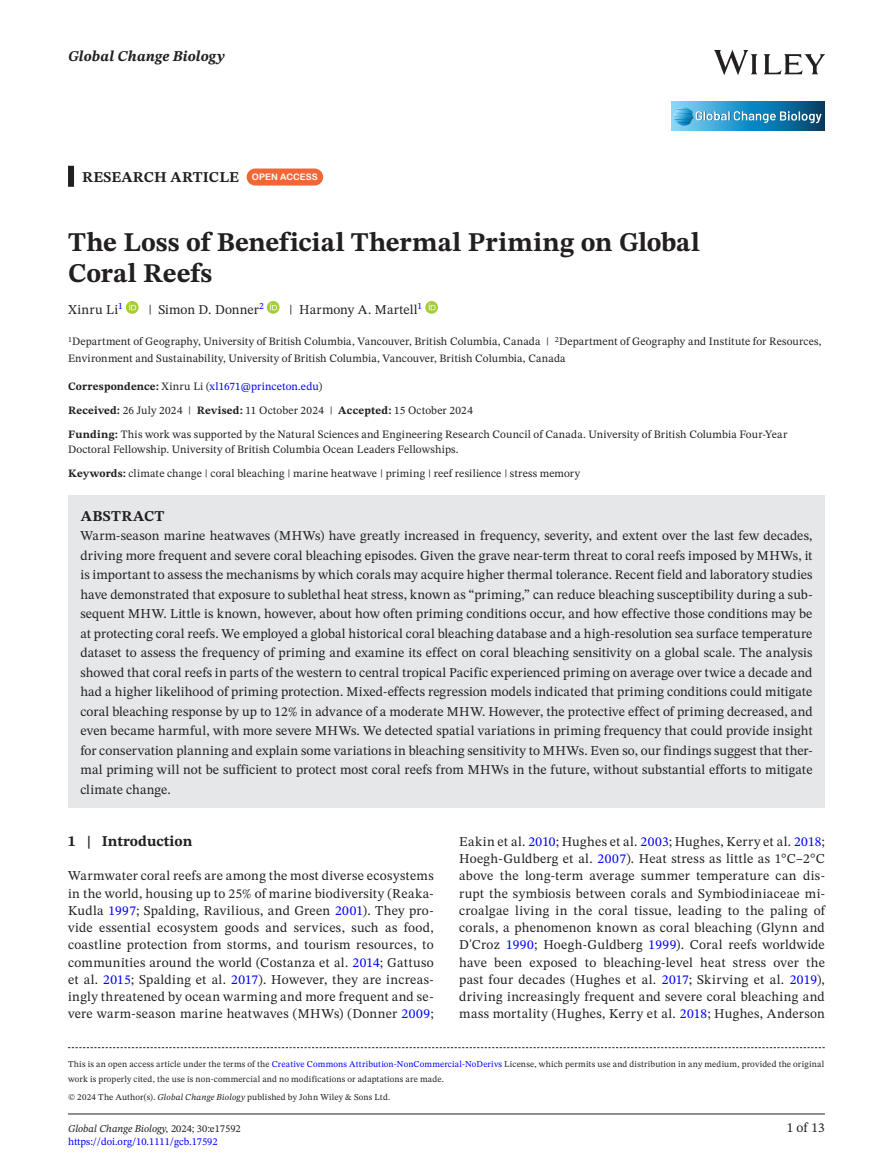
<style>
.page{position:relative;width:893px;height:1174px;background:#fff}
.page>*{position:absolute;margin:0;border:0;box-sizing:border-box;transform-origin:0 0}
.t1{font:700 27px/31.5px "STIX Two Text";letter-spacing:.005em;color:#231f20}
.t2{font:700 15px "STIX Two Text";letter-spacing:.01em;color:#231f20}
.t3{font:italic 700 15px "STIX Two Text";letter-spacing:.005em;color:#231f20}
.t4{font:13.5px/17.2px "STIX Two Text";letter-spacing:.015em;color:#231f20;text-align:justify}
.t5{font:13.5px "STIX Two Text";letter-spacing:-.005em;color:#231f20}
.t6{font:11.25px/24px "STIX Two Text";letter-spacing:.015em;color:#231f20}
.t7{font:italic 10.5px "STIX Two Text";color:#231f20}
.t8{font:10.5px "STIX Two Text";color:#00f}
.t9{font:9px/15px "STIX Two Text";letter-spacing:.02em;color:#231f20}
.s1{font-family:"Arial Rounded MT Bold";font-weight:400;font-size:9px;color:#fff}
.s2{font-weight:700}
.s3{color:#00f}
.s4{font-style:italic}
.s5{font-style:normal}
</style>
<div class="page">
<hr style="left:68px;top:1113px;width:757px;height:1px;background:#231f20">
<img style="left:714px;top:51px;width:111px;height:23px">
<svg style="left:672px;top:101px;width:153px;height:30px;background:#2b8bbb"></svg>
<svg style="left:674px;top:107px;width:148px;height:19px;background:#4799c1"></svg>
<div style="left:68px;top:166px;width:6px;height:21px;background:#231f20"></div>
<div style="left:68px;top:496px;width:757px;height:42px;background:#e6e7e9"></div>
<div style="left:68px;top:515px;width:757px;height:292px;background:#e6e7e9"></div>
<div style="left:247px;top:168px;width:76px;height:17px;background:#f16736;border-radius:9px"></div>
<svg style="left:126px;top:301px;width:13px;height:13px"></svg>
<svg style="left:129px;top:303px;width:7px;height:7px"></svg>
<svg style="left:267px;top:301px;width:13px;height:13px"></svg>
<svg style="left:270px;top:303px;width:7px;height:7px"></svg>
<svg style="left:425px;top:301px;width:13px;height:13px"></svg>
<svg style="left:429px;top:303px;width:7px;height:7px"></svg>
<svg style="left:68px;top:1047px;width:757px;height:1px"></svg>
<p class="t3" style="left:68px;top:46px;width:158px">Global Change Biology</p>
<p class="t2" style="left:82px;top:166px;width:237px">RESEARCH ARTICLE <span class="s1">OPEN ACCESS</span></p>
<h1 class="t1" style="left:68px;top:227px;width:633px">The Loss of Beneficial Thermal Priming on Global<br>Coral Reefs</h1>
<p class="t4" style="left:68px;top:300px;width:56px">Xinru Li<sup>1</sup></p>
<p class="t5" style="left:148px;top:300px;width:117px">| Simon D. Donner<sup>2</sup></p>
<p class="t4" style="left:289px;top:300px;width:134px">| Harmony A. Martell<sup>1</sup></p>
<p class="t6" style="left:68px;top:333px;width:755px;line-height:16.5px"><sup>1</sup>Department of Geography, University of British Columbia, Vancouver, British Columbia, Canada | <sup>2</sup>Department of Geography and Institute for Resources,<br>Environment and Sustainability, University of British Columbia, Vancouver, British Columbia, Canada</p>
<p class="t6" style="left:68px;top:374px;width:721px"><span class="s2">Correspondence:</span> Xinru Li (<span class="s3">xl1671@princeton.edu</span>)<br><span class="s2">Received:</span> 26 July 2024 | <span class="s2">Revised:</span> 11 October 2024 | <span class="s2">Accepted:</span> 15 October 2024<br><span class="s2">Funding:</span> This work was supported by the Natural Sciences and Engineering Research Council of Canada. University of British Columbia Four-Year</p>
<p class="t6" style="left:68px;top:437px;width:392px">Doctoral Fellowship. University of British Columbia Ocean Leaders Fellowships.</p>
<p class="t6" style="left:68px;top:461px;width:514px"><span class="s2">Keywords:</span> climate change | coral bleaching | marine heatwave | priming | reef resilience | stress memory</p>
<p class="t2" style="left:81px;top:505px;width:85px">ABSTRACT</p>
<p class="t4" style="left:80px;top:526px;width:734px;line-height:19.5px">Warm-season marine heatwaves (MHWs) have greatly increased in frequency, severity, and extent over the last few decades, driving more frequent and severe coral bleaching episodes. Given the grave near-term threat to coral reefs imposed by MHWs, it is important to assess the mechanisms by which corals may acquire higher thermal tolerance. Recent field and laboratory studies have demonstrated that exposure to sublethal heat stress, known as “priming,” can reduce bleaching susceptibility during a sub&shy;sequent MHW. Little is known, however, about how often priming conditions occur, and how effective those conditions may be at protecting coral reefs. We employed a global historical coral bleaching database and a high-resolution sea surface temperature dataset to assess the frequency of priming and examine its effect on coral bleaching sensitivity on a global scale. The analysis showed that coral reefs in parts of the western to central tropical Pacific experienced priming on average over twice a decade and had a higher likelihood of priming protection. Mixed-effects regression models indicated that priming conditions could mitigate coral bleaching response by up to 12% in advance of a moderate MHW. However, the protective effect of priming decreased, and even became harmful, with more severe MHWs. We detected spatial variations in priming frequency that could provide insight for conservation planning and explain some variations in bleaching sensitivity to MHWs. Even so, our findings suggest that ther&shy;mal priming will not be sufficient to protect most coral reefs from MHWs in the future, without substantial efforts to mitigate climate change.</p>
<p class="t2" style="left:68px;top:830px;width:126px">1 | Introduction</p>
<p class="t4" style="left:68px;top:867px;width:367px">Warmwater coral reefs are among the most diverse ecosystems in the world, housing up to 25% of marine biodiversity (Reaka-Kudla <span class="s3">1997</span>; Spalding, Ravilious, and Green <span class="s3">2001</span>). They pro&shy;vide essential ecosystem goods and services, such as food, coastline protection from storms, and tourism resources, to communities around the world (Costanza et al. <span class="s3">2014</span>; Gattuso et al. <span class="s3">2015</span>; Spalding et al. <span class="s3">2017</span>). However, they are increas&shy;ingly threatened by ocean warming and more frequent and se&shy;vere warm-season marine heatwaves (MHWs) (Donner <span class="s3">2009</span>;</p>
<p class="t4" style="left:459px;top:832px;width:367px">Eakin et al. <span class="s3">2010</span>; Hughes et al. <span class="s3">2003</span>; Hughes, Kerry et al. <span class="s3">2018</span>; Hoegh-Guldberg et al. <span class="s3">2007</span>). Heat stress as little as 1°C–2°C above the long-term average summer temperature can dis&shy;rupt the symbiosis between corals and Symbiodiniaceae mi&shy;croalgae living in the coral tissue, leading to the paling of corals, a phenomenon known as coral bleaching (Glynn and D'Croz <span class="s3">1990</span>; Hoegh-Guldberg <span class="s3">1999</span>). Coral reefs worldwide have been exposed to bleaching-level heat stress over the past four decades (Hughes et al. <span class="s3">2017</span>; Skirving et al. <span class="s3">2019</span>), driving increasingly frequent and severe coral bleaching and mass mortality (Hughes, Kerry et al. <span class="s3">2018</span>; Hughes, Anderson</p>
<p class="t9" style="left:68px;top:1056px;width:758px">This is an open access article under the terms of the <span class="s3">Creative Commons Attribution-NonCommercial-NoDerivs</span> License, which permits use and distribution in any medium, provided the original work is properly cited, the use is non-commercial and no modifications or adaptations are made.</p>
<p class="t9" style="left:68px;top:1089px;width:324px">© 2024 The Author(s). <span class="s4">Global Change Biology</span> published by John Wiley &amp; Sons Ltd.</p>
<p class="t7" style="left:68px;top:1121px;width:174px">Global Change Biology, <span class="s5">2024; 30:e17592</span></p>
<p class="t4" style="left:787px;top:1119px;width:40px">1 of 13</p>
<p class="t8" style="left:68px;top:1134px;width:151px">https://doi.org/10.1111/gcb.17592</p>
</div>
